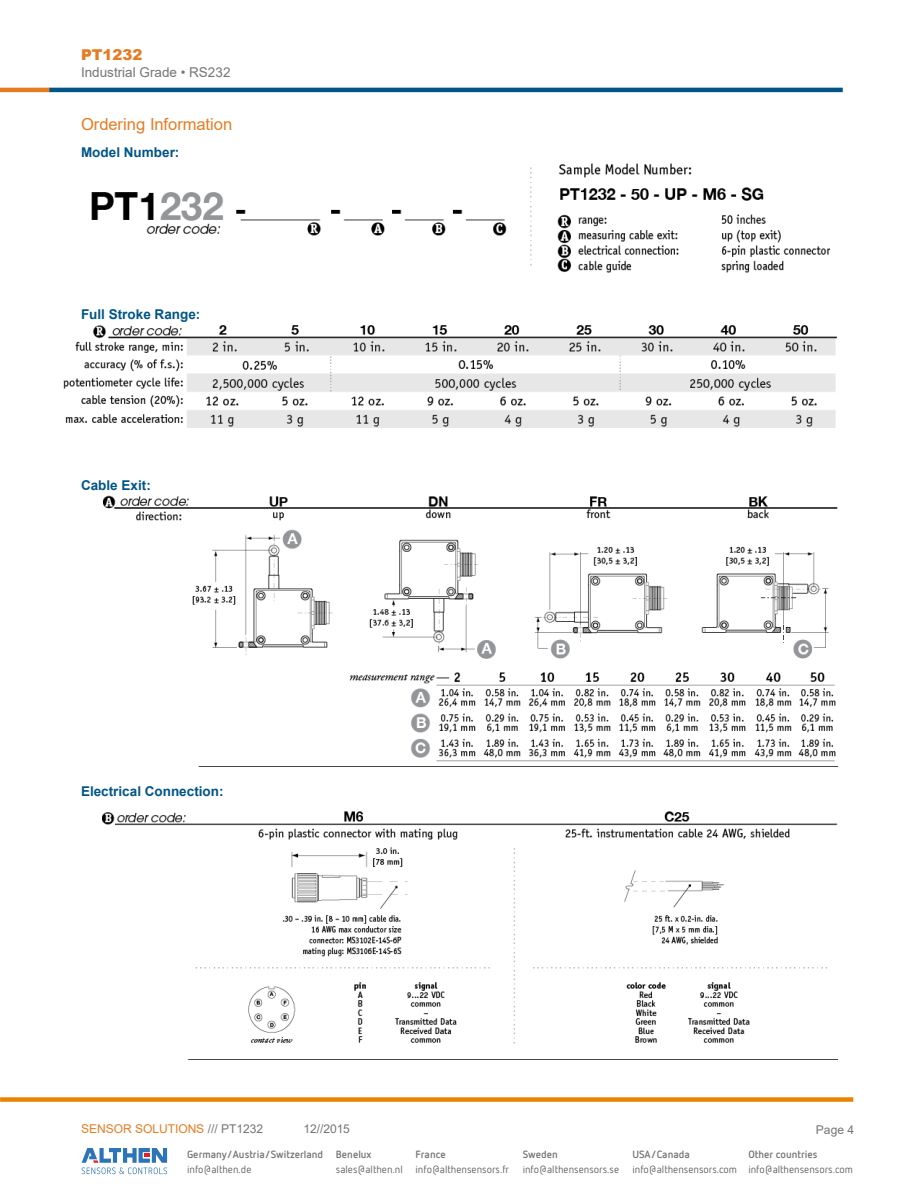
<style>
.page{position:relative;width:918px;height:1188px;background:#fff}
.page>*{position:absolute;margin:0;border:0;box-sizing:border-box;transform-origin:0 0}
.t1{font:16.5px "Arial";color:#e57c23}
.t2{font:900 15px "Arial";color:#e57c23}
.t3{font:700 13.5px "Arial";color:#005587}
.t4{font:13.5px "Arial";color:#757574}
.t5{font:12px "Arial";color:#e57c23}
.t6{font:12px "Arial";color:#757574}
.t7{font:10.5px "Netto OT";color:#5c5c5b}
.t8{font:700 10.5px "Netto OT";color:#737272}
.s1{color:#757574}
</style>
<div class="page">
<div style="left:0;top:1097px;width:853px;height:5px;background:#e98300"></div>
<hr style="left:49px;top:88px;width:794px;height:4px;background:#005587">
<hr style="left:0;top:88px;width:49px;height:4px;background:#e57c23">
<img style="left:91px;top:163px;width:738px;height:110px">
<img style="left:104px;top:496px;width:734px;height:271px">
<img style="left:63px;top:325px;width:773px;height:103px">
<img style="left:103px;top:811px;width:734px;height:249px">
<svg style="left:82px;top:1148px;width:85px;height:26px"></svg>
<h2 class="t2" style="left:81px;top:49px;width:63px">PT1232</h2>
<p class="t4" style="left:81px;top:67px;width:151px">Industrial Grade • RS232</p>
<h1 class="t1" style="left:81px;top:118px;width:153px">Ordering Information</h1>
<p class="t3" style="left:81px;top:148px;width:100px">Model Number:</p>
<p class="t3" style="left:81px;top:310px;width:121px">Full Stroke Range:</p>
<p class="t3" style="left:81px;top:481px;width:71px">Cable Exit:</p>
<p class="t3" style="left:81px;top:787px;width:144px">Electrical Connection:</p>
<p class="t5" style="left:81px;top:1124px;width:184px">SENSOR SOLUTIONS <span class="s1">/// PT1232</span></p>
<p class="t6" style="left:303px;top:1124px;width:48px">12//2015</p>
<p class="t6" style="left:816px;top:1126px;width:40px">Page 4</p>
<p class="t8" style="left:187px;top:1150px;width:138px">Germany/Austria/Switzerland</p>
<p class="t7" style="left:187px;top:1165px;width:66px">info@althen.de</p>
<p class="t8" style="left:336px;top:1150px;width:37px">Benelux</p>
<p class="t7" style="left:336px;top:1165px;width:69px">sales@althen.nl</p>
<p class="t8" style="left:416px;top:1150px;width:32px">France</p>
<p class="t7" style="left:416px;top:1165px;width:95px">info@althensensors.fr</p>
<p class="t8" style="left:523px;top:1150px;width:37px">Sweden</p>
<p class="t7" style="left:523px;top:1165px;width:98px">info@althensensors.se</p>
<p class="t8" style="left:632px;top:1150px;width:59px">USA/Canada</p>
<p class="t7" style="left:632px;top:1165px;width:106px">info@althensensors.com</p>
<p class="t8" style="left:748px;top:1150px;width:71px">Other countries</p>
<p class="t7" style="left:748px;top:1165px;width:106px">info@althensensors.com</p>
</div>
